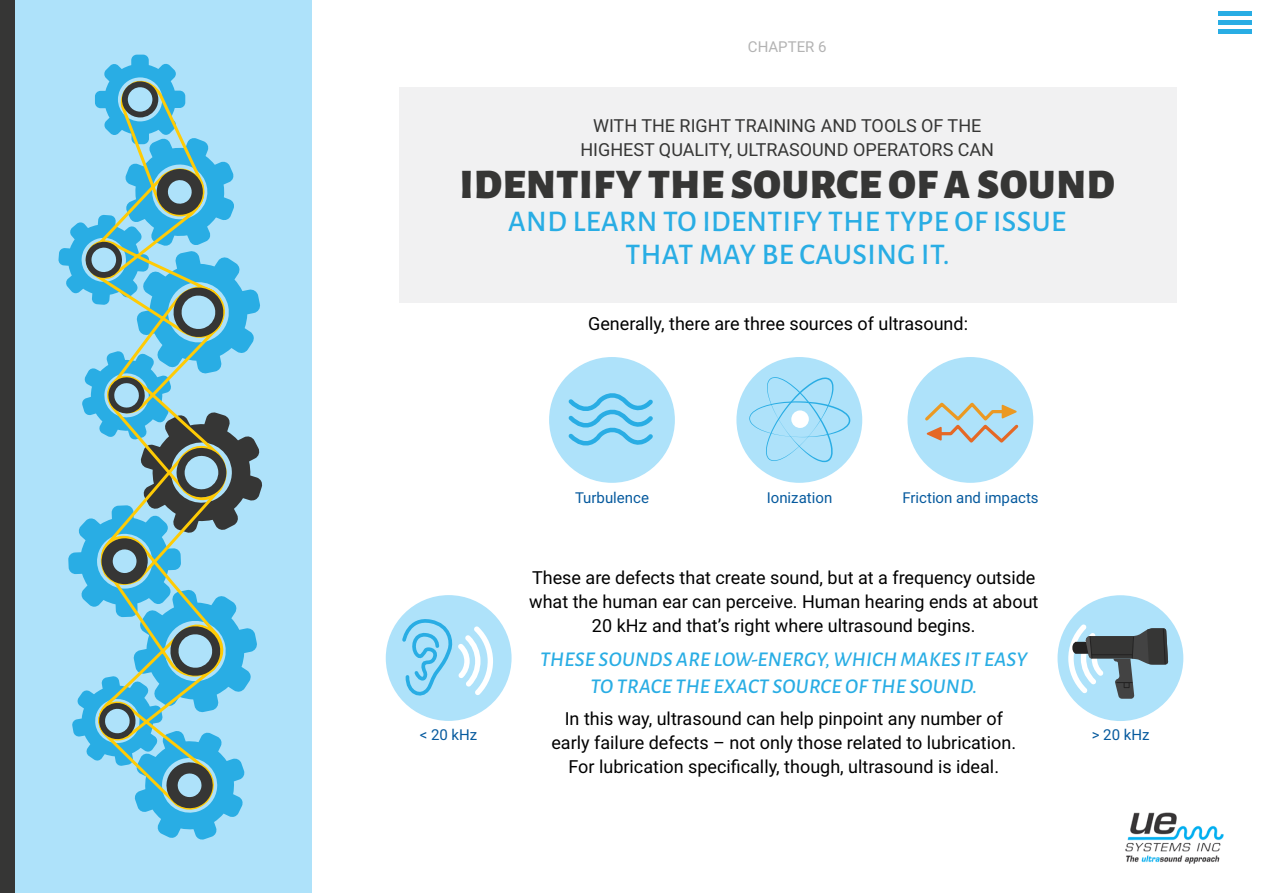
<style>
.page{position:relative;width:1263px;height:893px;background:#fff}
.page>*{position:absolute;margin:0;border:0;box-sizing:border-box;transform-origin:0 0}
.t1{font:900 42px "Alegreya Sans";letter-spacing:.015em;color:#363635}
.t2{font:500 30px/33px "Alegreya Sans";letter-spacing:.015em;color:#29ade4;text-align:center}
.t3{font:italic 500 21px/27px "Alegreya Sans";letter-spacing:.015em;color:#29ade4;text-align:center}
.t4{font:18px/24px "Roboto";color:#000;text-align:center}
.t5{font:18px/24px "Roboto";color:#363635;text-align:center}
.t6{font:15px "Roboto";color:#065a9e}
.t7{font:15px "Roboto";color:#b3b3b3}
</style>
<div class="page">
<div style="left:399px;top:87px;width:777px;height:216px;background:#f1f1f2"></div>
<div style="left:0;top:0;width:311px;height:893px;background:#aee2fa"></div>
<div style="left:0;top:0;width:14px;height:893px;background:#363635"></div>
<div style="left:549px;top:357px;width:126px;height:126px;background:#aee2fa;border-radius:50%"></div>
<svg style="left:568px;top:393px;width:85px;height:53px"></svg>
<div style="left:736px;top:357px;width:126px;height:126px;background:#aee2fa;border-radius:50%"></div>
<svg style="left:749px;top:377px;width:101px;height:85px"></svg>
<div style="left:907px;top:357px;width:126px;height:126px;background:#aee2fa;border-radius:50%"></div>
<svg style="left:925px;top:402px;width:94px;height:41px"></svg>
<div style="left:386px;top:595px;width:126px;height:126px;background:#aee2fa;border-radius:50%"></div>
<svg style="left:400px;top:617px;width:93px;height:87px"></svg>
<img style="left:1125px;top:812px;width:99px;height:52px">
<svg style="left:58px;top:55px;width:204px;height:785px"></svg>
<div style="left:1057px;top:595px;width:126px;height:126px;background:#aee2fa;border-radius:50%"></div>
<svg style="left:1068px;top:624px;width:100px;height:75px"></svg>
<hr style="left:1218px;top:12px;width:33px;height:4px;background:#29ade4">
<hr style="left:1218px;top:21px;width:33px;height:4px;background:#29ade4">
<hr style="left:1218px;top:30px;width:33px;height:4px;background:#29ade4">
<p class="t7" style="left:748px;top:36px;width:80px">Chapter 6</p>
<p class="t5" style="left:580px;top:112px;width:415px">With the right trai ni ng and tools of the<br>hi ghest quality, ultrasound operators can</p>
<h1 class="t1" style="left:460px;top:151px;width:656px">IDENTIFY THE SOURCE OF A SOUND</h1>
<h2 class="t2" style="left:508px;top:203px;width:556px">AND LEARN TO IDENTIFY THE TYPE OF ISSUE<br>THAT MAY BE CAUSING IT.</h2>
<p class="t4" style="left:588px;top:310px;width:381px">Generally, there are three sources of ultrasound:</p>
<p class="t6" style="left:575px;top:487px;width:75px">Turbulence</p>
<p class="t6" style="left:767px;top:487px;width:67px">Ionization</p>
<p class="t6" style="left:902px;top:487px;width:138px">Friction and impacts</p>
<p class="t4" style="left:529px;top:564px;width:511px">These are defects that create sound, but at a frequency outside what the human ear can perceive. H uman hearing ends at about<br>20 kHz and that’s right where ultrasound begins.</p>
<p class="t3" style="left:540px;top:645px;width:489px">THESE SOUNDS ARE LOW-ENERGY, WHICH MAKES IT EASY<br>TO TRACE THE EXACT SOURCE OF THE SOUND.</p>
<p class="t4" style="left:551px;top:705px;width:466px">In this way, ultrasound can help pinpoint any number of early failure defects – not only those related to lubrication.<br>For lubrication specifically, though, ultrasound is ideal.</p>
<p class="t6" style="left:420px;top:724px;width:59px">&lt; 20 kH z</p>
<p class="t6" style="left:1092px;top:724px;width:59px">&gt; 20 kH z</p>
</div>
